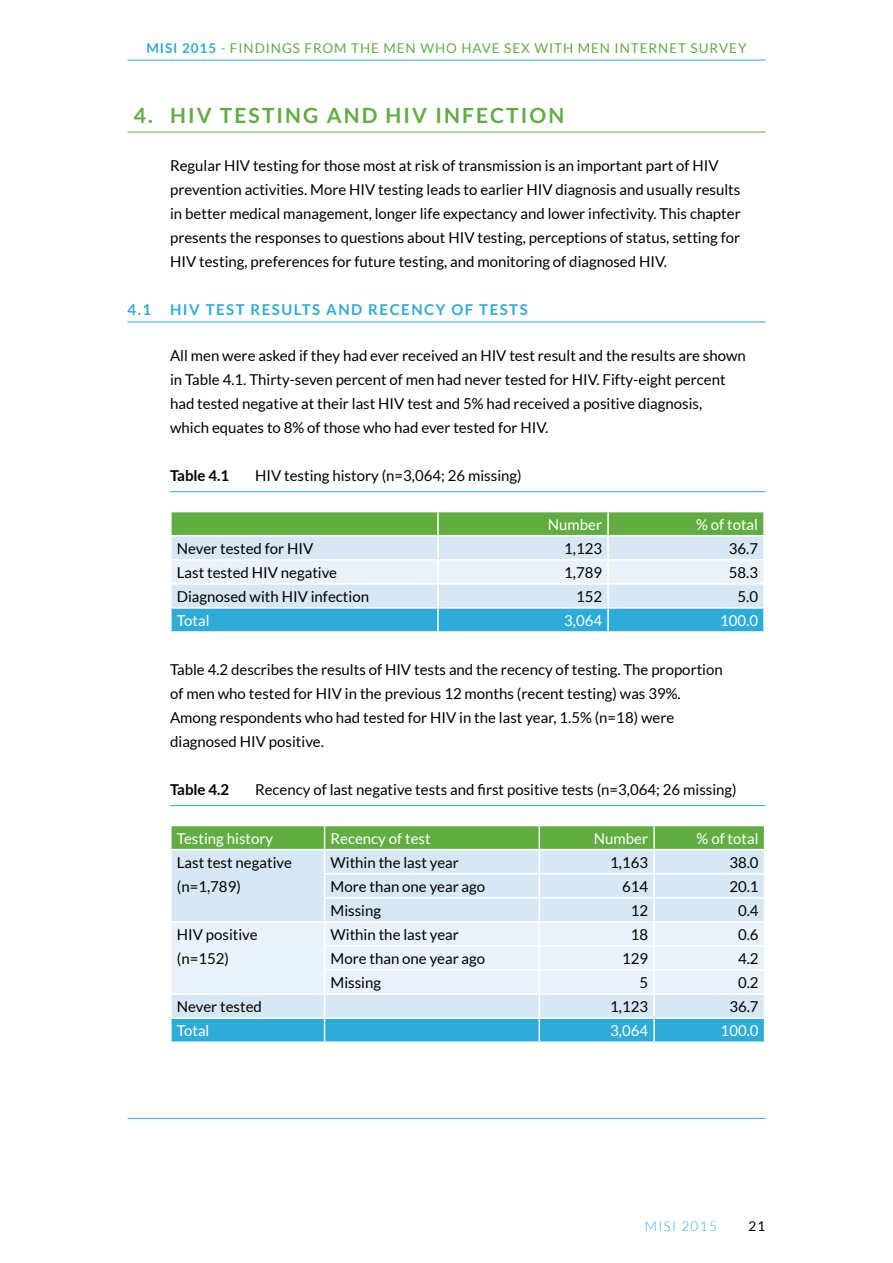
<style>
.page{position:relative;width:893px;height:1263px;background:#fff}
.page>*{position:absolute;margin:0;border:0;box-sizing:border-box;transform-origin:0 0}
.t1{font:700 21px "Lato";letter-spacing:.1em;color:#61ad42}
.t2{font:15px/24px "Lato";color:#000}
.t3{font:15px "Lato";color:#fff}
.t4{font:700 15px "Lato";letter-spacing:.1em;color:#2fabd7}
.t5{font:700 15px "Lato";color:#000}
.t6{font:13.5px "Lato";letter-spacing:.07em;color:#61ad42}
.t7{font:300 13.5px "Lato";letter-spacing:.1em;color:#2fabd7}
.t8{font:13.5px "Lato";color:#000}
.s1{font-weight:700;color:#2fabd7}
.s2{color:#2fabd7}
</style>
<div class="page">
<hr style="left:128px;top:132px;width:637px;height:1px;background:#61ad42">
<hr style="left:128px;top:322px;width:637px;height:1px;background:#2fabd7">
<hr style="left:170px;top:491px;width:595px;height:1px;background:#2fabd7">
<hr style="left:170px;top:805px;width:595px;height:1px;background:#2fabd7">
<svg style="left:172px;top:512px;width:591px;height:119px;background:#a2d2cb"></svg>
<hr style="left:437px;top:512px;width:2px;height:23px;background:#fff">
<hr style="left:607px;top:512px;width:2px;height:23px;background:#fff">
<hr style="left:170px;top:535px;width:268px;height:1px;background:#fff">
<hr style="left:438px;top:535px;width:170px;height:1px;background:#fff">
<hr style="left:437px;top:536px;width:2px;height:23px;background:#fff">
<hr style="left:608px;top:535px;width:157px;height:1px;background:#fff">
<hr style="left:607px;top:536px;width:2px;height:23px;background:#fff">
<hr style="left:170px;top:559px;width:268px;height:1px;background:#fff">
<hr style="left:438px;top:559px;width:170px;height:1px;background:#fff">
<hr style="left:437px;top:560px;width:2px;height:23px;background:#fff">
<hr style="left:608px;top:559px;width:157px;height:1px;background:#fff">
<hr style="left:607px;top:560px;width:2px;height:23px;background:#fff">
<hr style="left:170px;top:583px;width:268px;height:2px;background:#fff">
<hr style="left:438px;top:583px;width:170px;height:2px;background:#fff">
<hr style="left:437px;top:585px;width:2px;height:22px;background:#fff">
<hr style="left:608px;top:583px;width:157px;height:2px;background:#fff">
<hr style="left:607px;top:585px;width:2px;height:22px;background:#fff">
<hr style="left:170px;top:607px;width:268px;height:2px;background:#fff">
<hr style="left:438px;top:607px;width:170px;height:2px;background:#fff">
<hr style="left:437px;top:609px;width:2px;height:22px;background:#fff">
<hr style="left:608px;top:607px;width:157px;height:2px;background:#fff">
<hr style="left:607px;top:609px;width:2px;height:22px;background:#fff">
<svg style="left:171px;top:825px;width:594px;height:216px;background:#c1e0e0"></svg>
<hr style="left:128px;top:60px;width:637px;height:1px;background:#2fabd7">
<hr style="left:128px;top:1118px;width:637px;height:1px;background:#2fabd7">
<p class="t6" style="left:146px;top:41px;width:602px"><span class="s1">MISI 2015</span> <span class="s2">-</span> FINDINGS FROM THE MEN WHO HAVE SEX WITH MEN INTERNET SURVEY</p>
<h1 class="t1" style="left:134px;top:104px;width:432px">4. HIV TESTING AND HIV INFECTION</h1>
<p class="t2" style="left:170px;top:154px;width:572px">Regular HIV testing for those most at risk of transmission is an important part of HIV prevention activities. More HIV testing leads to earlier HIV diagnosis and usually results in better medical management, longer life expectancy and lower infectivity. This chapter presents the responses to questions about HIV testing, perceptions of status, setting for HIV testing, preferences for future testing, and monitoring of diagnosed HIV.</p>
<p class="t4" style="left:128px;top:301px;width:25px">4.1</p>
<p class="t4" style="left:170px;top:301px;width:359px">HIV TEST RESULTS AND RECENCY OF TESTS</p>
<p class="t2" style="left:170px;top:343px;width:577px">All men were asked if they had ever received an HIV test result and the results are shown in Table 4.1. Thirty-seven percent of men had never tested for HIV. Fifty-eight percent had tested negative at their last HIV test and 5% had received a positive diagnosis,<br>which equates to 8% of those who had ever tested for HIV.</p>
<p class="t5" style="left:170px;top:467px;width:61px">Table 4.1</p>
<p class="t2" style="left:255px;top:463px;width:268px">HIV testing history (n=3,064; 26 missing)</p>
<p class="t3" style="left:548px;top:516px;width:56px">Number</p>
<p class="t3" style="left:696px;top:516px;width:63px">% of total</p>
<p class="t2" style="left:177px;top:536px;width:138px">Never tested for HIV</p>
<p class="t2" style="left:564px;top:536px;width:39px">1,123</p>
<p class="t2" style="left:729px;top:536px;width:31px">36.7</p>
<p class="t2" style="left:177px;top:560px;width:162px">Last tested HIV negative</p>
<p class="t2" style="left:564px;top:560px;width:39px">1,789</p>
<p class="t2" style="left:729px;top:560px;width:31px">58.3</p>
<p class="t2" style="left:177px;top:584px;width:194px">Diagnosed with HIV infection</p>
<p class="t2" style="left:576px;top:584px;width:28px">152</p>
<p class="t2" style="left:737px;top:584px;width:22px">5.0</p>
<p class="t3" style="left:177px;top:612px;width:34px">Total</p>
<p class="t3" style="left:564px;top:612px;width:39px">3,064</p>
<p class="t3" style="left:720px;top:612px;width:39px">100.0</p>
<p class="t2" style="left:170px;top:657px;width:554px">Table 4.2 describes the results of HIV tests and the recency of testing. The proportion of men who tested for HIV in the previous 12 months (recent testing) was 39%.<br>Among respondents who had tested for HIV in the last year, 1.5% (n=18) were diagnosed HIV positive.</p>
<p class="t5" style="left:170px;top:781px;width:61px">Table 4.2</p>
<p class="t2" style="left:255px;top:777px;width:483px">Recency of last negative tests and first positive tests (n=3,064; 26 missing)</p>
<p class="t3" style="left:177px;top:830px;width:98px">Testing history</p>
<p class="t3" style="left:331px;top:830px;width:102px">Recency of test</p>
<p class="t3" style="left:594px;top:830px;width:56px">Number</p>
<p class="t3" style="left:697px;top:830px;width:63px">% of total</p>
<p class="t2" style="left:177px;top:850px;width:117px">Last test negative (n=1,789)</p>
<p class="t2" style="left:331px;top:850px;width:130px">Within the last year</p>
<p class="t2" style="left:610px;top:850px;width:39px">1,163</p>
<p class="t2" style="left:729px;top:850px;width:31px">38.0</p>
<p class="t2" style="left:331px;top:874px;width:156px">More than one year ago</p>
<p class="t2" style="left:622px;top:874px;width:28px">614</p>
<p class="t2" style="left:729px;top:874px;width:31px">20.1</p>
<p class="t2" style="left:331px;top:898px;width:52px">Missing</p>
<p class="t2" style="left:631px;top:898px;width:19px">12</p>
<p class="t2" style="left:738px;top:898px;width:22px">0.4</p>
<p class="t2" style="left:177px;top:922px;width:82px">HIV positive (n=152)</p>
<p class="t2" style="left:331px;top:922px;width:130px">Within the last year</p>
<p class="t2" style="left:631px;top:922px;width:19px">18</p>
<p class="t2" style="left:738px;top:922px;width:22px">0.6</p>
<p class="t2" style="left:331px;top:946px;width:156px">More than one year ago</p>
<p class="t2" style="left:622px;top:946px;width:28px">129</p>
<p class="t2" style="left:738px;top:946px;width:22px">4.2</p>
<p class="t2" style="left:331px;top:970px;width:52px">Missing</p>
<p class="t2" style="left:639px;top:970px;width:10px">5</p>
<p class="t2" style="left:738px;top:970px;width:22px">0.2</p>
<p class="t2" style="left:177px;top:995px;width:87px">Never tested</p>
<p class="t2" style="left:610px;top:995px;width:39px">1,123</p>
<p class="t2" style="left:729px;top:995px;width:31px">36.7</p>
<p class="t3" style="left:177px;top:1022px;width:34px">Total</p>
<p class="t3" style="left:610px;top:1022px;width:39px">3,064</p>
<p class="t3" style="left:721px;top:1022px;width:39px">100.0</p>
<p class="t7" style="left:645px;top:1219px;width:74px">MISI 2015</p>
<p class="t8" style="left:748px;top:1219px;width:19px">21</p>
</div>
